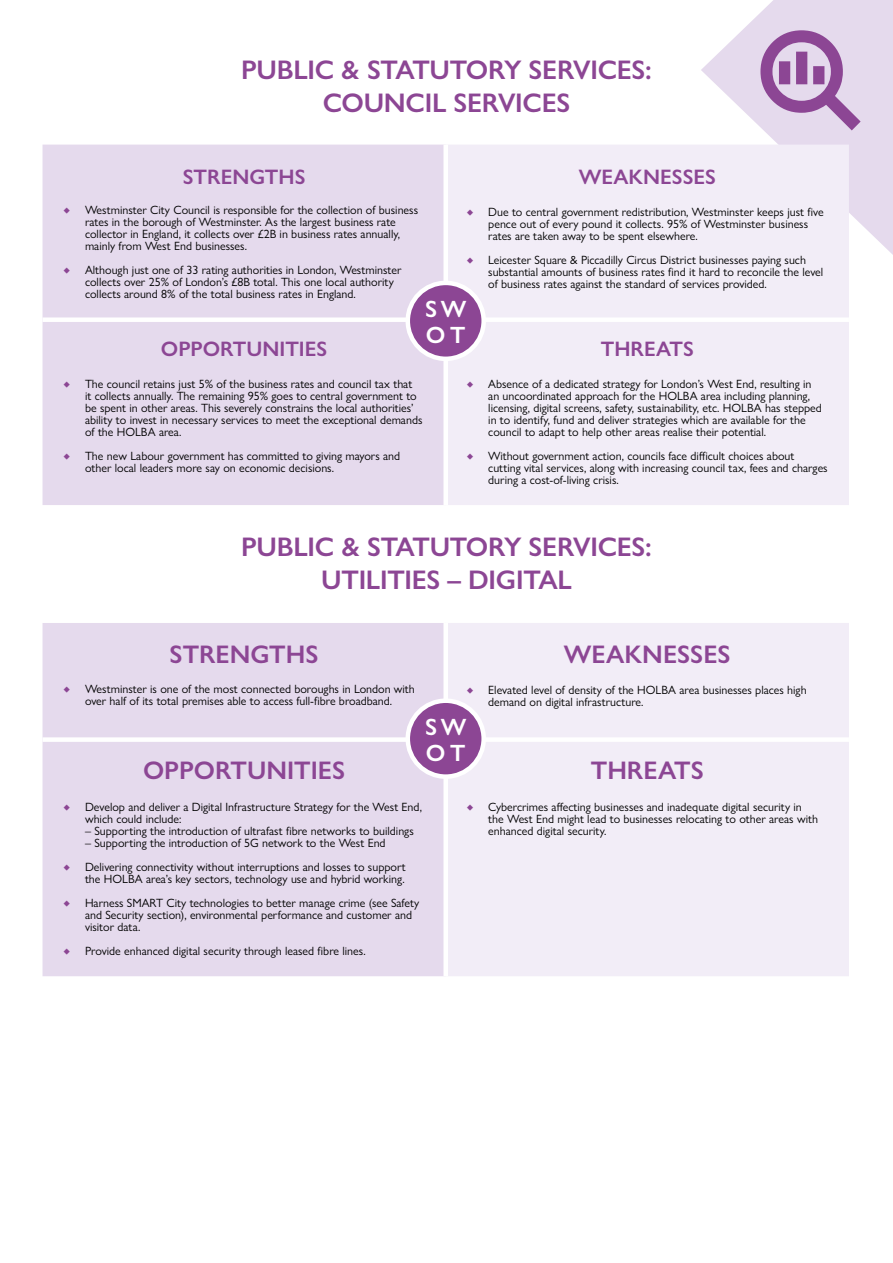
<style>
.page{position:relative;width:893px;height:1263px;background:#fff}
.page>*{position:absolute;margin:0;border:0;box-sizing:border-box;transform-origin:0 0}
.t1{font:600 27px/33px "Gill Sans Nova";letter-spacing:-.01em;color:#8c4694;text-align:center}
.t2{font:600 25.5px "Gill Sans Nova";color:#8c4694}
.t3{font:600 23.7px/26px "Gill Sans Nova";letter-spacing:.17em;color:#fff}
.t4{font:600 21px "Gill Sans Nova";color:#8c4694}
.t5{font:12px/12px "Gill Sans Nova";color:#000}
.t6{font:12px "Proxima Sera";color:#8c4694}
</style>
<div class="page">
<svg style="left:701px;top:0;width:192px;height:255px;fill:#e5daed"></svg>
<svg style="left:760px;top:30px;width:101px;height:100px;background:#c29fca"></svg>
<div style="left:43px;top:145px;width:400px;height:360px;background:#e5daed"></div>
<div style="left:448px;top:145px;width:401px;height:360px;background:#f2edf7"></div>
<div style="left:43px;top:317px;width:403px;height:5px;background:#fff"></div>
<div style="left:446px;top:317px;width:403px;height:5px;background:#fff"></div>
<div style="left:408px;top:283px;width:76px;height:76px;background:#8c4694;border-radius:50%"></div>
<div style="left:406px;top:281px;width:80px;height:80px;border:4px solid #fff;border-radius:50%"></div>
<div style="left:43px;top:623px;width:400px;height:353px;background:#e5daed"></div>
<div style="left:448px;top:623px;width:401px;height:353px;background:#f2edf7"></div>
<div style="left:43px;top:737px;width:403px;height:5px;background:#fff"></div>
<div style="left:446px;top:737px;width:403px;height:5px;background:#fff"></div>
<div style="left:408px;top:701px;width:76px;height:76px;background:#8c4694;border-radius:50%"></div>
<div style="left:406px;top:698px;width:80px;height:81px;border:4px solid #fff;border-radius:50%"></div>
<h1 class="t1" style="left:241px;top:53px;width:412px">PUBLIC &amp; STATUTORY SERVICES:<br>COUNCIL SERVICES</h1>
<h3 class="t4" style="left:183px;top:164px;width:124px">STRENGTHS</h3>
<h3 class="t4" style="left:579px;top:164px;width:139px">WEAKNESSES</h3>
<p class="t6" style="left:64px;top:201px;width:8px">♦</p>
<p class="t5" style="left:85px;top:204px;width:335px">Westminster City Council is responsible for the collection of business rates in the borough of Westminster. As the largest business rate collector in England, it collects over £2B in business rates annually, mainly from West End businesses.</p>
<p class="t6" style="left:64px;top:261px;width:8px">♦</p>
<p class="t5" style="left:85px;top:264px;width:318px">Although just one of 33 rating authorities in London, Westminster collects over 25% of London’s £8B total. This one local authority collects around 8% of the total business rates in England.</p>
<h3 class="t4" style="left:161px;top:336px;width:168px">OPPORTUNITIES</h3>
<p class="t6" style="left:467px;top:202px;width:8px">♦</p>
<p class="t5" style="left:488px;top:206px;width:337px">Due to central government redistribution, Westminster keeps just five pence out of every pound it collects. 95% of Westminster business rates are taken away to be spent elsewhere.</p>
<p class="t6" style="left:467px;top:250px;width:8px">♦</p>
<p class="t5" style="left:488px;top:254px;width:336px">Leicester Square &amp; Piccadilly Circus District businesses paying such substantial amounts of business rates find it hard to reconcile the level of business rates against the standard of services provided.</p>
<h3 class="t3" style="left:425px;top:296px;width:43px">SW<br>OT</h3>
<h3 class="t4" style="left:601px;top:336px;width:95px">THREATS</h3>
<p class="t6" style="left:64px;top:374px;width:8px">♦</p>
<p class="t5" style="left:85px;top:378px;width:339px">The council retains just 5% of the business rates and council tax that<br>it collects annually. The remaining 95% goes to central government to be spent in other areas. This severely constrains the local authorities’ ability to invest in necessary services to meet the exceptional demands of the HOLBA area.</p>
<p class="t6" style="left:64px;top:446px;width:8px">♦</p>
<p class="t5" style="left:85px;top:450px;width:317px">The new Labour government has committed to giving mayors and other local leaders more say on economic decisions.</p>
<p class="t6" style="left:467px;top:374px;width:8px">♦</p>
<p class="t5" style="left:488px;top:378px;width:335px">Absence of a dedicated strategy for London’s West End, resulting in an uncoordinated approach for the HOLBA area including planning, licensing, digital screens, safety, sustainability, etc. HOLBA has stepped in to identify, fund and deliver strategies which are available for the council to adapt to help other areas realise their potential.</p>
<p class="t6" style="left:467px;top:446px;width:8px">♦</p>
<p class="t5" style="left:488px;top:450px;width:341px">Without government action, councils face difficult choices about cutting vital services, along with increasing council tax, fees and charges during a cost-of-living crisis.</p>
<h1 class="t1" style="left:241px;top:530px;width:412px">PUBLIC &amp; STATUTORY SERVICES:<br>UTILITIES – DIGITAL</h1>
<h2 class="t2" style="left:170px;top:638px;width:150px">STRENGTHS</h2>
<h2 class="t2" style="left:564px;top:638px;width:168px">WEAKNESSES</h2>
<p class="t6" style="left:64px;top:679px;width:8px">♦</p>
<p class="t5" style="left:85px;top:683px;width:331px">Westminster is one of the most connected boroughs in London with over half of its total premises able to access full-fibre broadband.</p>
<p class="t6" style="left:467px;top:681px;width:8px">♦</p>
<p class="t5" style="left:488px;top:684px;width:320px">Elevated level of density of the HOLBA area businesses places high demand on digital infrastructure.</p>
<h2 class="t2" style="left:143px;top:755px;width:204px">OPPORTUNITIES</h2>
<h3 class="t3" style="left:425px;top:714px;width:43px">SW<br>OT</h3>
<h2 class="t2" style="left:591px;top:755px;width:114px">THREATS</h2>
<p class="t6" style="left:64px;top:797px;width:8px">♦</p>
<p class="t5" style="left:85px;top:801px;width:338px">Develop and deliver a Digital Infrastructure Strategy for the West End, which could include:</p>
<p class="t5" style="left:85px;top:825px;width:330px">– Supporting the introduction of ultrafast fibre networks to buildings</p>
<p class="t5" style="left:85px;top:837px;width:302px">– Supporting the introduction of 5G network to the West End</p>
<p class="t6" style="left:64px;top:857px;width:8px">♦</p>
<p class="t5" style="left:85px;top:861px;width:322px">Delivering connectivity without interruptions and losses to support the HOLBA area’s key sectors, technology use and hybrid working.</p>
<p class="t6" style="left:64px;top:893px;width:8px">♦</p>
<p class="t5" style="left:85px;top:897px;width:336px">Harness SMART City technologies to better manage crime (see Safety and Security section), environmental performance and customer and visitor data.</p>
<p class="t6" style="left:64px;top:941px;width:8px">♦</p>
<p class="t5" style="left:85px;top:945px;width:282px">Provide enhanced digital security through leased fibre lines.</p>
<p class="t6" style="left:467px;top:797px;width:8px">♦</p>
<p class="t5" style="left:488px;top:801px;width:331px">Cybercrimes affecting businesses and inadequate digital security in the West End might lead to businesses relocating to other areas with enhanced digital security.</p>
</div>
